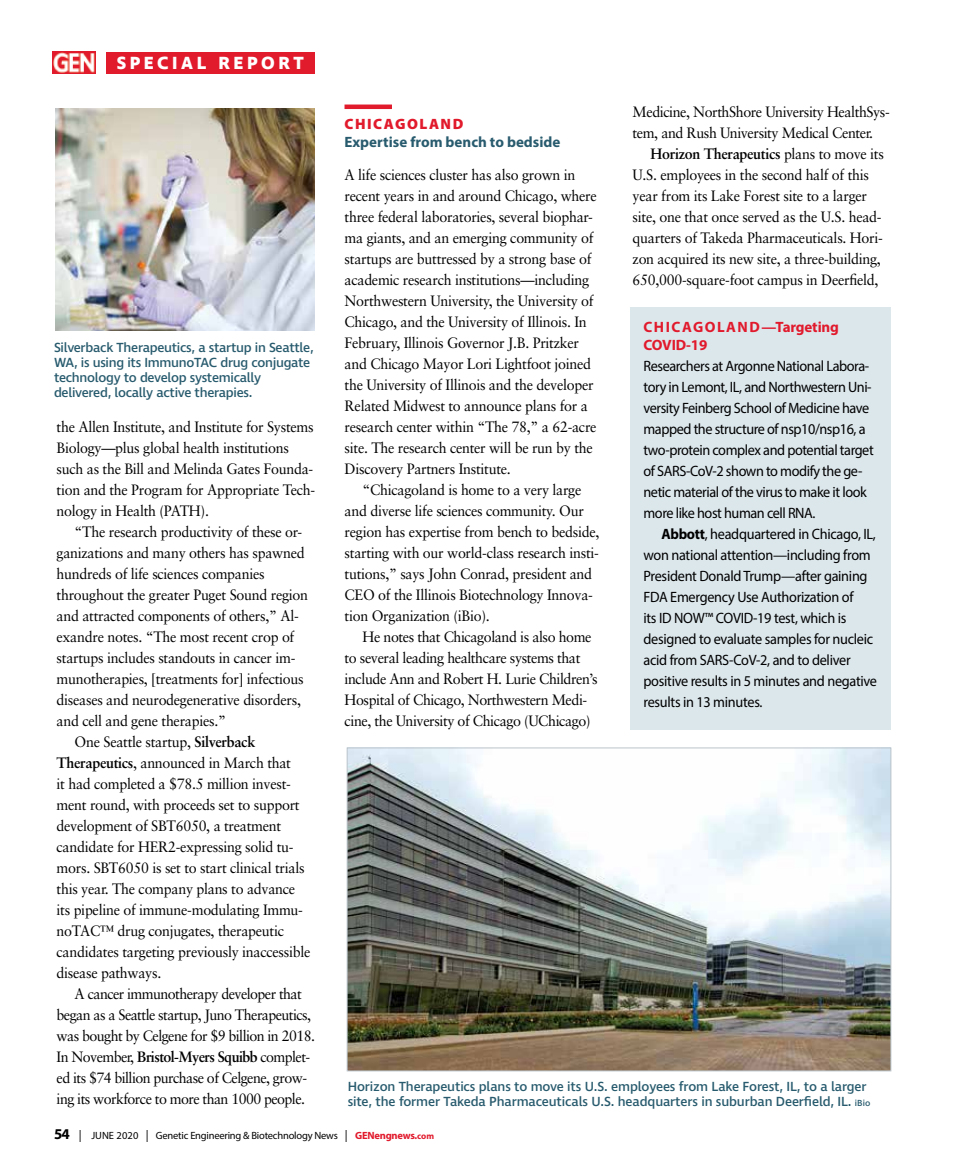
<style>
.page{position:relative;width:972px;height:1175px;background:#fff}
.page>*{position:absolute;margin:0;border:0;box-sizing:border-box;transform-origin:0 0}
.t1{font:700 18px "Ingra";letter-spacing:.2em;color:#fff}
.t2{font:15px/21px "Sabon";letter-spacing:-.02em;color:#000;scale:.95 1}
.t3{font:15px/21px "Myriad Pro";letter-spacing:-.03em;color:#000;scale:.95 1}
.t4{font:15px "Sabon";letter-spacing:-.04em;color:#000;scale:.95 1}
.t5{font:700 15px/18px "Myriad Pro";letter-spacing:-.01em;color:#e11a2c}
.t6{font:700 15px "Myriad Pro";color:#285b6e}
.t7{font:900 15px "Myriad Pro";letter-spacing:.1em;color:#e11a2c}
.t8{font:500 13.5px/15px "Ingra";letter-spacing:-.02em;color:#285b6e}
.t9{font:10.5px "Myriad Pro";letter-spacing:-.02em;color:#000}
.s1{font-weight:700}
.s2{font-size:9px}
.s3{font-weight:700;font-size:15px}
.s4{font-size:12px}
.s5{font-weight:700;color:#e11a2c}
.s6{font-weight:700;font-size:9px;color:#e11a2c}
</style>
<div class="page">
<div style="left:107px;top:52px;width:208px;height:21px;background:#e11a2c"></div>
<img style="left:53px;top:52px;width:43px;height:21px">
<div style="left:630px;top:307px;width:261px;height:422px;background:#dce7ec"></div>
<img style="left:349px;top:749px;width:540px;height:320px">
<img style="left:55px;top:109px;width:260px;height:222px">
<div style="left:345px;top:104px;width:47px;height:5px;background:#e11a2c"></div>
<p class="t1" style="left:117px;top:51px;width:188px">SPECIAL REPORT</p>
<p class="t8" style="left:54px;top:340px;width:261px">Silverback Therapeutics, a startup in Seattle, WA, is using its ImmunoTAC drug conjugate technology to develop systemically delivered, locally active therapies.</p>
<p class="t2" style="left:57px;top:416px;width:274px">the Allen Institute, and Institute for Systems Biology—plus global health institutions such as the Bill and Melinda Gates Founda&shy;tion and the Program for Appropriate Tech&shy;nology in Health (PATH).</p>
<p class="t2" style="left:75px;top:521px;width:241px">“The research productivity of these or-</p>
<p class="t2" style="left:57px;top:542px;width:263px">ganizations and many others has spawned</p>
<p class="t2" style="left:57px;top:563px;width:220px">hundreds of life sciences companies</p>
<p class="t2" style="left:57px;top:584px;width:266px">throughout the greater Puget Sound region</p>
<p class="t2" style="left:57px;top:605px;width:256px">and attracted components of others,” Al-</p>
<p class="t2" style="left:57px;top:626px;width:252px">exandre notes. “The most recent crop of</p>
<p class="t2" style="left:57px;top:647px;width:253px">startups includes standouts in cancer im-</p>
<p class="t2" style="left:57px;top:668px;width:262px">munotherapies, [treatments for] infectious</p>
<p class="t2" style="left:57px;top:689px;width:259px">diseases and neurodegenerative disorders,</p>
<p class="t2" style="left:57px;top:710px;width:180px">and cell and gene therapies.”</p>
<p class="t2" style="left:75px;top:731px;width:192px">One Seattle startup, <span class="s1">Silverback</span></p>
<p class="t2" style="left:57px;top:752px;width:248px"><span class="s1">Therapeutics</span>, announced in March that</p>
<p class="t2" style="left:57px;top:773px;width:248px">it had completed a $78.5 million invest-</p>
<p class="t2" style="left:57px;top:794px;width:257px">ment round, with proceeds set to support</p>
<p class="t2" style="left:57px;top:815px;width:238px">development of SBT6050, a treatment</p>
<p class="t2" style="left:57px;top:836px;width:251px">candidate for HER2-expressing solid tu-</p>
<p class="t2" style="left:57px;top:857px;width:262px">mors. SBT6050 is set to start clinical trials</p>
<p class="t2" style="left:57px;top:878px;width:253px">this year. The company plans to advance</p>
<p class="t2" style="left:57px;top:899px;width:261px">its pipeline of immune-modulating Immu-</p>
<p class="t2" style="left:57px;top:920px;width:241px">noTAC™ drug conjugates, therapeutic</p>
<p class="t2" style="left:57px;top:941px;width:269px">candidates targeting previously inaccessible</p>
<p class="t2" style="left:57px;top:962px;width:112px">disease pathways.</p>
<p class="t4" style="left:75px;top:985px;width:241px">A cancer immunotherapy developer that</p>
<p class="t4" style="left:57px;top:1006px;width:270px">began as a Seattle startup, Juno Therapeutics,</p>
<p class="t4" style="left:57px;top:1027px;width:274px">was bought by Celgene for $9 billion in 2018.</p>
<p class="t4" style="left:57px;top:1048px;width:269px">In November, <span class="s1">Bristol-Myers Squibb</span> complet-</p>
<p class="t4" style="left:57px;top:1069px;width:265px">ed its $74 billion purchase of Celgene, grow-</p>
<p class="t4" style="left:57px;top:1090px;width:263px">ing its workforce to more than 1000 people.</p>
<p class="t7" style="left:345px;top:114px;width:120px">CHICAGOLAND</p>
<p class="t6" style="left:345px;top:132px;width:217px">Expertise from bench to bedside</p>
<p class="t2" style="left:345px;top:164px;width:267px">A life sciences cluster has also grown in recent years in and around Chicago, where three federal laboratories, several biophar&shy;ma giants, and an emerging community of startups are buttressed by a strong base of academic research institutions—including Northwestern University, the University of Chicago, and the University of Illinois. In February, Illinois Governor J.B. Pritzker and Chicago Mayor Lori Lightfoot joined the University of Illinois and the developer Related Midwest to announce plans for a research center within “The 78,” a 62-acre site. The research center will be run by the Discovery Partners Institute.</p>
<p class="t2" style="left:345px;top:479px;width:270px;text-indent:18px">“Chicagoland is home to a very large and diverse life sciences community. Our region has expertise from bench to bedside, starting with our world-class research insti&shy;tutions,” says John Conrad, president and CEO of the Illinois Biotechnology Innova&shy;tion Organization (iBio).</p>
<p class="t2" style="left:345px;top:626px;width:268px;text-indent:18px">He notes that Chicagoland is also home to several leading healthcare systems that include Ann and Robert H. Lurie Children’s Hospital of Chicago, Northwestern Medi&shy;cine, the University of Chicago (UChicago)</p>
<p class="t2" style="left:633px;top:101px;width:272px">Medicine, NorthShore University HealthSys&shy;tem, and Rush University Medical Center.</p>
<p class="t2" style="left:633px;top:143px;width:266px;text-indent:18px"><span class="s1">Horizon Therapeutics</span> plans to move its U.S. employees in the second half of this year from its Lake Forest site to a larger site, one that once served as the U.S. head&shy;quarters of Takeda Pharmaceuticals. Hori&shy;zon acquired its new site, a three-building, 650,000-square-foot campus in Deerfield,</p>
<p class="t5" style="left:644px;top:317px;width:197px">CHICAGOLAND—Targeting<br>COVID-19</p>
<p class="t3" style="left:644px;top:355px;width:244px">Researchers at Argonne National Labora&shy;tory in Lemont, IL, and Northwestern Uni&shy;versity Feinberg School of Medicine have mapped the structure of nsp10/nsp16, a two-protein complex and potential target of SARS-CoV-2 shown to modify the ge&shy;netic material of the virus to make it look more like host human cell RNA.</p>
<p class="t3" style="left:644px;top:523px;width:247px;text-indent:18px"><span class="s1">Abbott</span>, headquartered in Chicago, IL, won national attention—including from President Donald Trump—after gaining FDA Emergency Use Authorization of<br>its ID NOW™ COVID-19 test, which is designed to evaluate samples for nucleic acid from SARS-CoV-2, and to deliver positive results in 5 minutes and negative results in 13 minutes.</p>
<p class="t8" style="left:348px;top:1079px;width:524px">Horizon Therapeutics plans to move its U.S. employees from Lake Forest, IL, to a larger site, the former Takeda Pharmaceuticals U.S. headquarters in suburban Deerfield, IL. <span class="s2">iBio</span></p>
<p class="t9" style="left:54px;top:1129px;width:382px"><span class="s3">54</span> <span class="s4">|</span> JUNE 2020 <span class="s4">|</span> Genetic Engineering &amp; Biotechnology News <span class="s4">|</span> <span class="s5">GENengnews.</span><span class="s6">com</span></p>
</div>
